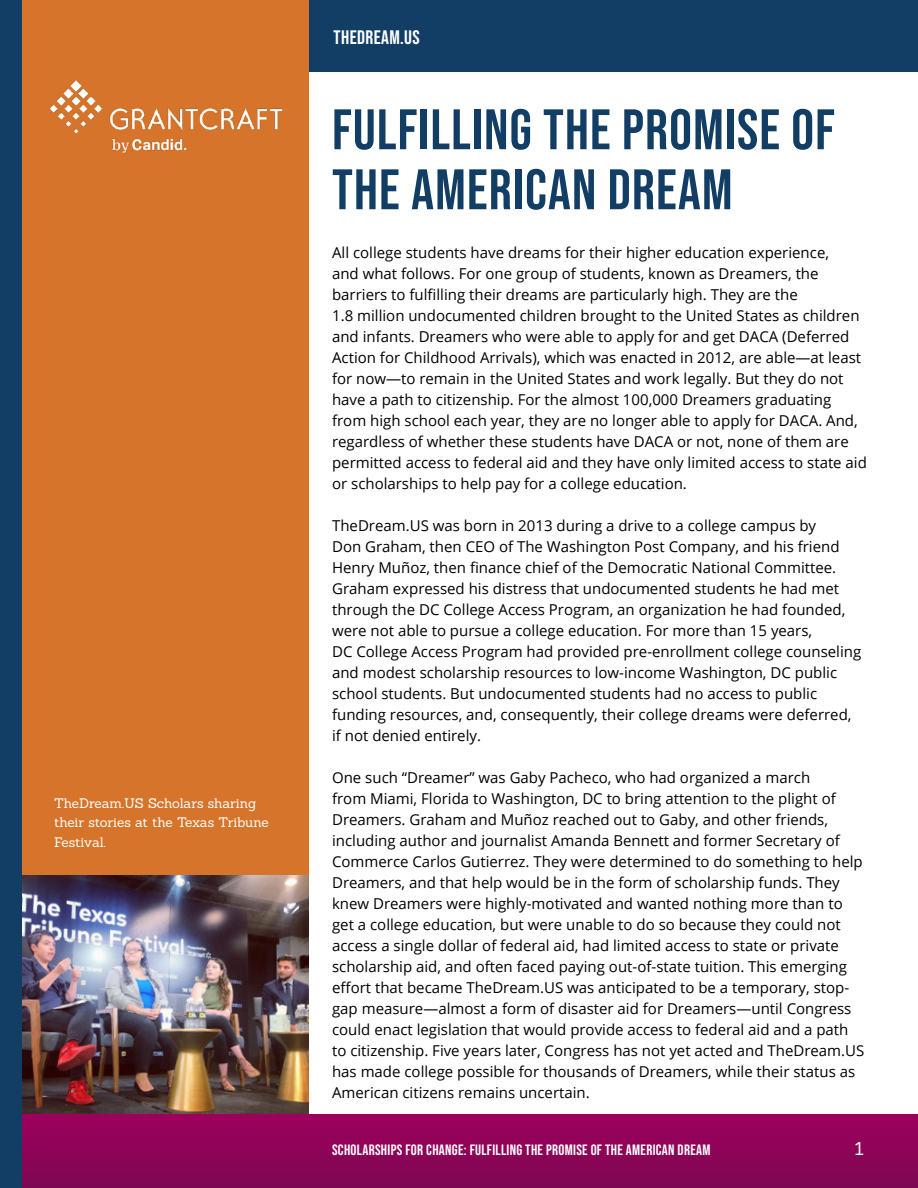
<style>
.page{position:relative;width:918px;height:1188px;background:#fff}
.page>*{position:absolute;margin:0;border:0;box-sizing:border-box;transform-origin:0 0}
.t1{font:57px/60px "Bebas Neue";letter-spacing:.02em;color:#123e65}
.t2{font:19.5px "Bebas Neue";letter-spacing:.02em;color:#fff}
.subheads{font:18px "Sanchez";color:#fff}
.t3{font:15px/21px "Open Sans";color:#000}
.subheads-2{font:15px "Bebas Neue";letter-spacing:.02em;color:#fff}
.t4{font:13.5px/19.5px "Sanchez";letter-spacing:-.005em;color:#fff}
</style>
<div class="page">
<div style="left:286px;top:0;width:632px;height:71px;background:#123e65"></div>
<div style="left:0;top:0;width:309px;height:1130px;background:#d5742a"></div>
<img style="left:49px;top:80px;width:234px;height:73px">
<img style="left:22px;top:876px;width:287px;height:239px">
<div style="left:0;top:1115px;width:918px;height:73px;background:linear-gradient(to bottom,#9d005d,#7d0752)"></div>
<div style="left:0;top:0;width:22px;height:1188px;background:#123e65"></div>
<p class="t4" style="left:54px;top:793px;width:216px">TheDream.US Scholars sharing their stories at the Texas Tribune<br>Festival.</p>
<p class="t2" style="left:334px;top:26px;width:88px">THEDREAM.US</p>
<p class="t1" style="left:332px;top:99px;width:504px">FULFILLING THE PROMISE OF<br>THE AMERICAN DREAM</p>
<p class="t3" style="left:332px;top:241px;width:536px">All college students have dreams for their higher education experience,<br>and what follows. For one group of students, known as Dreamers, the barriers to fulfilling their dreams are particularly high. They are the<br>1.8 million undocumented children brought to the United States as children and infants. Dreamers who were able to apply for and get DACA (Deferred Action for Childhood Arrivals), which was enacted in 2012, are able—at least for now—to remain in the United States and work legally. But they do not have a path to citizenship. For the almost 100,000 Dreamers graduating from high school each year, they are no longer able to apply for DACA. And, regardless of whether these students have DACA or not, none of them are permitted access to federal aid and they have only limited access to state aid or scholarships to help pay for a college education.</p>
<p class="t3" style="left:332px;top:514px;width:531px">TheDream.US was born in 2013 during a drive to a college campus by<br>Don Graham, then CEO of The Washington Post Company, and his friend Henry Muñoz, then finance chief of the Democratic National Committee.<br>Graham expressed his distress that undocumented students he had met through the DC College Access Program, an organization he had founded, were not able to pursue a college education. For more than 15 years,<br>DC College Access Program had provided pre-enrollment college counseling and modest scholarship resources to low-income Washington, DC public school students. But undocumented students had no access to public funding resources, and, consequently, their college dreams were deferred, if not denied entirely.</p>
<p class="t3" style="left:332px;top:766px;width:534px">One such “Dreamer” was Gaby Pacheco, who had organized a march<br>from Miami, Florida to Washington, DC to bring attention to the plight of Dreamers. Graham and Muñoz reached out to Gaby, and other friends, including author and journalist Amanda Bennett and former Secretary of Commerce Carlos Gutierrez. They were determined to do something to help Dreamers, and that help would be in the form of scholarship funds. They knew Dreamers were highly-motivated and wanted nothing more than to get a college education, but were unable to do so because they could not access a single dollar of federal aid, had limited access to state or private scholarship aid, and often faced paying out-of-state tuition. This emerging effort that became TheDream.US was anticipated to be a temporary, stop&shy;gap measure—almost a form of disaster aid for Dreamers—until Congress could enact legislation that would provide access to federal aid and a path to citizenship. Five years later, Congress has not yet acted and TheDream.US has made college possible for thousands of Dreamers, while their status as American citizens remains uncertain.</p>
<p class="subheads-2" style="left:332px;top:1141px;width:380px">SCHOLARSHIPS FOR CHANGE: FULFILLING THE PROMISE OF THE AMERICAN DREAM</p>
<p class="subheads" style="left:855px;top:1137px;width:11px">1</p>
</div>
